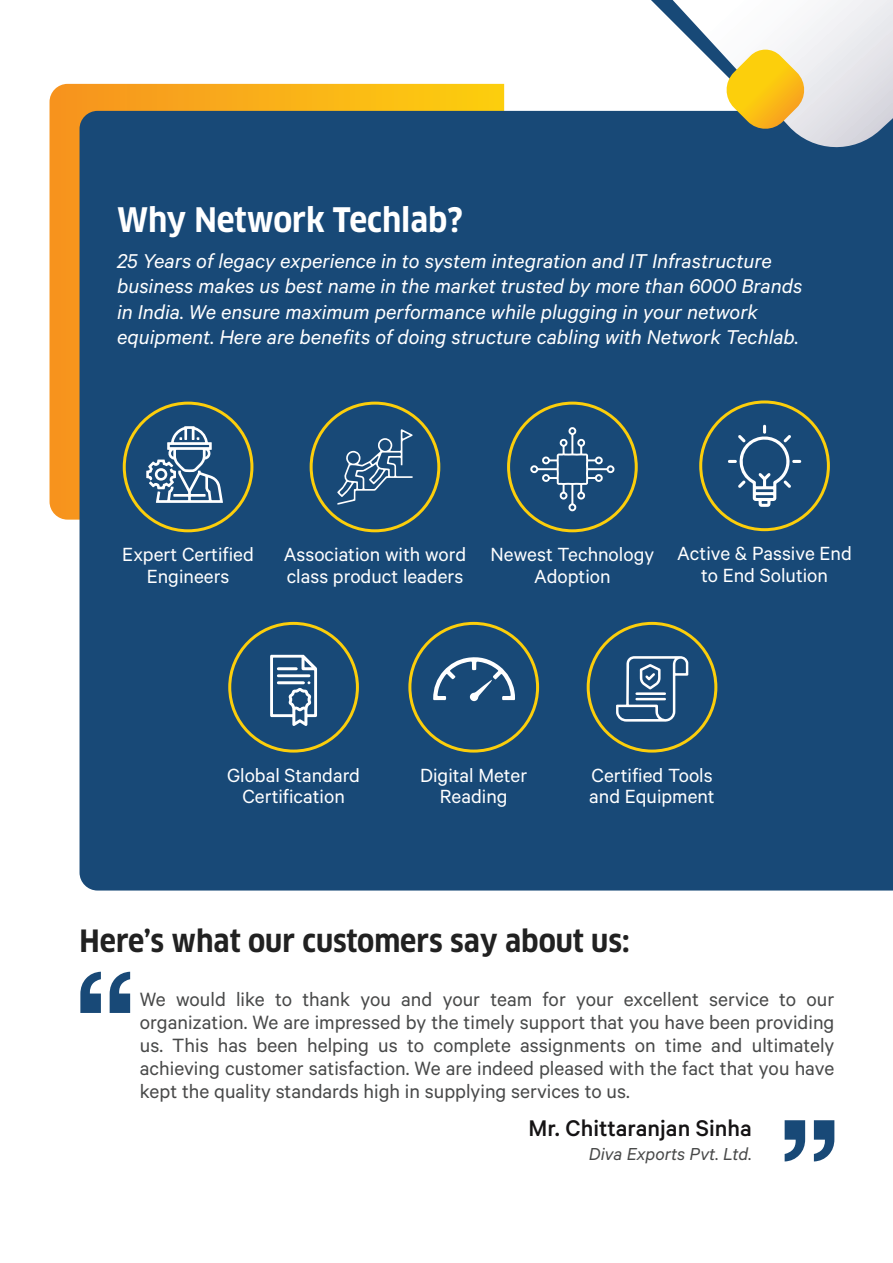
<style>
.page{position:relative;width:893px;height:1263px;background:#fff}
.page>*{position:absolute;margin:0;border:0;box-sizing:border-box;transform-origin:0 0}
.t1{font:700 condensed 33px "Clan OT";color:#fff}
.t2{font:700 condensed 30px "Clan OT";color:#212121}
.t3{font:500 25.5px "Calibre";color:#151314}
.t4{font:italic 22.5px/25.5px "Calibre";color:#fff}
.t5{font:21.6px/23.2px "Calibre";color:#484949;text-align:justify}
.t6{font:21.45px/21.5px "Calibre";color:#fff;text-align:center}
.t7{font:italic 19.5px "Calibre";color:#484949}
</style>
<div class="page">
<svg style="left:50px;top:84px;width:454px;height:435px;background:#f7a21b"></svg>
<div style="left:80px;top:111px;width:813px;height:779px;background:#184977"></div>
<svg style="left:593px;top:0;width:300px;height:159px"></svg>
<svg style="left:672px;top:0;width:221px;height:154px"></svg>
<svg style="left:123px;top:401px;width:130px;height:131px;background:#3e647c"></svg>
<svg style="left:310px;top:401px;width:130px;height:131px;background:#325a75"></svg>
<svg style="left:507px;top:401px;width:131px;height:131px;background:#345c76"></svg>
<svg style="left:699px;top:400px;width:131px;height:131px;background:#345c76"></svg>
<svg style="left:228px;top:622px;width:131px;height:130px;background:#375e78"></svg>
<svg style="left:408px;top:622px;width:131px;height:130px;background:#335b75"></svg>
<svg style="left:80px;top:971px;width:50px;height:42px"></svg>
<svg style="left:784px;top:1120px;width:50px;height:41px"></svg>
<svg style="left:586px;top:622px;width:131px;height:130px;background:#375e78"></svg>
<h1 class="t1" style="left:117px;top:201px;width:347px">Why Network Techlab?</h1>
<p class="t4" style="left:117px;top:247px;width:687px">25 Years of legacy experience in to system integration and IT Infrastructure business makes us best name in the market trusted by more than 6000 Brands in India. We ensure maximum performance while plugging in your network equipment. Here are benefits of doing structure cabling with Network Techlab.</p>
<p class="t6" style="left:122px;top:543px;width:133px">Expert Certified<br>Engineers</p>
<p class="t6" style="left:284px;top:543px;width:184px;text-align:left">Association with word class product leaders</p>
<p class="t6" style="left:490px;top:543px;width:165px">Newest Technology<br>Adoption</p>
<p class="t6" style="left:677px;top:542px;width:176px">Active &amp; Passive End to End Solution</p>
<p class="t6" style="left:227px;top:763px;width:134px">Global Standard<br>Certification</p>
<p class="t6" style="left:420px;top:763px;width:109px">Digital Meter<br>Reading</p>
<p class="t6" style="left:589px;top:763px;width:127px;text-align:left">Certified Tools and Equipment</p>
<h2 class="t2" style="left:80px;top:923px;width:551px">Here’s what our customers say about us:</h2>
<p class="t5" style="left:140px;top:986px;width:696px">We would like to thank you and your team for your excellent service to our organization. We are impressed by the timely support that you have been providing us. This has been helping us to complete assignments on time and ultimately achieving customer satisfaction. We are indeed pleased with the fact that you have kept the quality standards high in supplying services to us.</p>
<p class="t3" style="left:528px;top:1113px;width:225px">Mr. Chittaranjan Sinha</p>
<p class="t7" style="left:589px;top:1142px;width:164px">Diva Exports Pvt. Ltd.</p>
</div>
